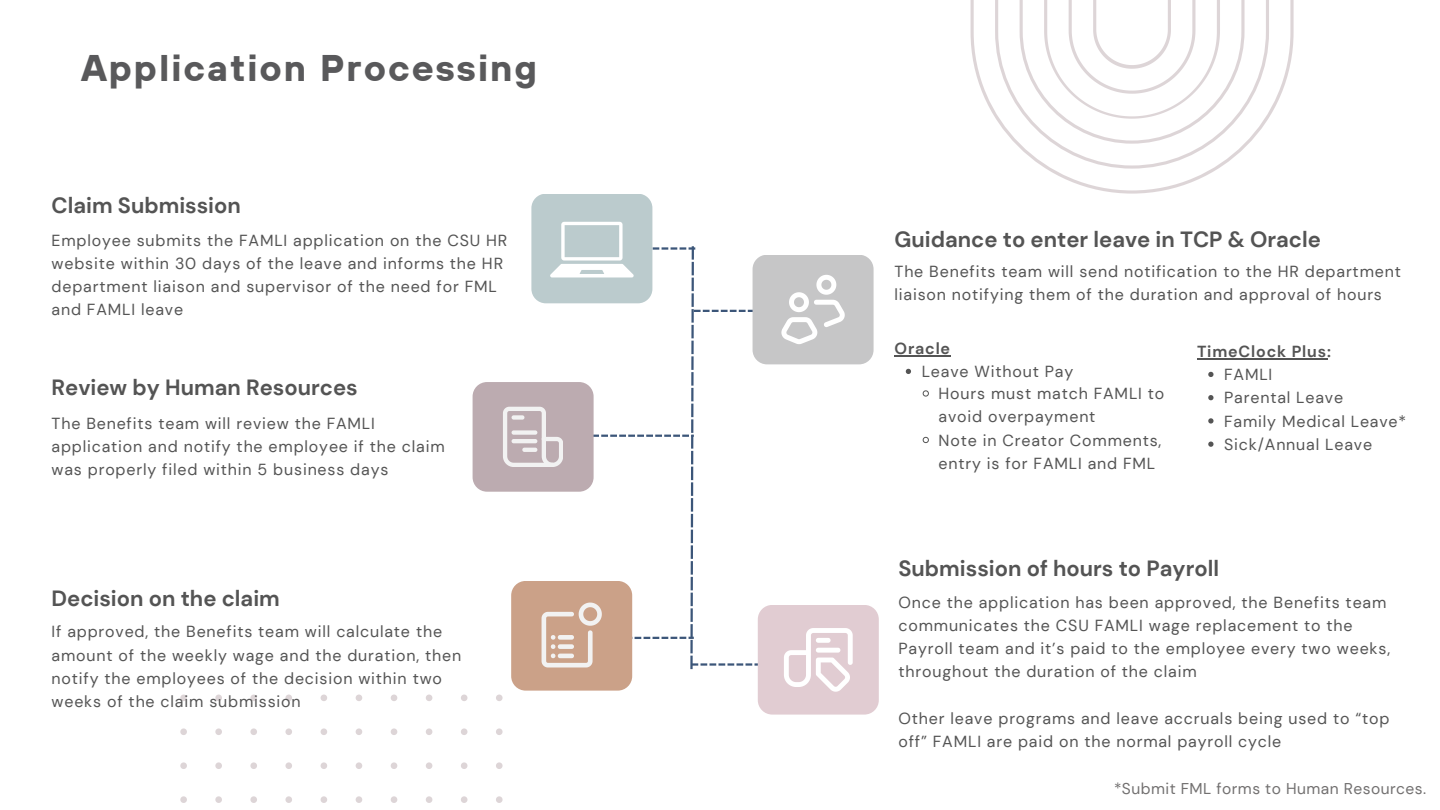
<style>
.page{position:relative;width:1440px;height:810px;background:#fff}
.page>*{position:absolute;margin:0;border:0;box-sizing:border-box;transform-origin:0 0}
.t1{font:700 37px "TT Hoves";letter-spacing:.055em;color:#59595b}
.t2{font:700 22px "DM Sans";color:#545454}
.t3{font:16px/23.2px "DM Sans";letter-spacing:.05em;color:#545454}
.t4{font:700 16px "DM Sans";letter-spacing:.05em;color:#545454}
.t5{font:15.6px "DM Sans";letter-spacing:.03em;color:#727070}
</style>
<div class="page">
<svg style="left:971px;top:0;width:323px;height:194px"></svg>
<hr style="left:691px;top:372px;width:3px;height:14px;background:#3c5679">
<hr style="left:691px;top:356px;width:3px;height:14px;background:#3c5679">
<div style="left:531px;top:194px;width:121px;height:109px;background:#bbcbcd;border-radius:14px"></div>
<div style="left:753px;top:255px;width:121px;height:109px;background:#c6c6c7;border-radius:14px"></div>
<div style="left:473px;top:382px;width:121px;height:110px;background:#bcabb0;border-radius:14px"></div>
<div style="left:758px;top:605px;width:121px;height:110px;background:#e1ccd2;border-radius:14px"></div>
<svg style="left:545px;top:222px;width:300px;height:132px"></svg>
<hr style="left:1197px;top:358px;width:130px;height:2px;background:#545454">
<svg style="left:1208px;top:372px;width:6px;height:5px"></svg>
<svg style="left:1208px;top:395px;width:6px;height:5px"></svg>
<svg style="left:1208px;top:418px;width:6px;height:6px"></svg>
<svg style="left:1208px;top:442px;width:6px;height:5px"></svg>
<hr style="left:895px;top:355px;width:56px;height:2px;background:#545454">
<svg style="left:906px;top:369px;width:5px;height:5px"></svg>
<svg style="left:180px;top:388px;width:673px;height:415px"></svg>
<svg style="left:922px;top:390px;width:7px;height:7px"></svg>
<svg style="left:922px;top:436px;width:7px;height:8px"></svg>
<p class="t1" style="left:81px;top:44px;width:458px">Application Processing</p>
<p class="t2" style="left:52px;top:192px;width:191px">Claim Submission</p>
<p class="t3" style="left:52px;top:228px;width:457px">Employee submits the FAMLI application on the CSU HR website within 30 days of the leave and informs the HR department liaison and supervisor of the need for FML and FAMLI leave</p>
<p class="t2" style="left:52px;top:374px;width:308px">Review by Human Resources</p>
<p class="t3" style="left:52px;top:412px;width:395px">The Benefits team will review the FAMLI application and notify the employee if the claim was properly filed within 5 business days</p>
<p class="t2" style="left:52px;top:584px;width:230px">Decision on the claim</p>
<p class="t3" style="left:52px;top:620px;width:411px">If approved, the Benefits team will calculate the amount of the weekly wage and the duration, then notify the employees of the decision within two weeks of the claim submission</p>
<p class="t2" style="left:895px;top:225px;width:428px">Guidance to enter leave in TCP &amp; Oracle</p>
<p class="t3" style="left:895px;top:260px;width:508px">The Benefits team will send notification to the HR department liaison notifying them of the duration and approval of hours</p>
<p class="t4" style="left:895px;top:338px;width:57px">Oracle</p>
<p class="t3" style="left:922px;top:360px;width:153px">Leave Without Pay</p>
<p class="t3" style="left:939px;top:382px;width:227px">Hours must match FAMLI to avoid overpayment</p>
<p class="t3" style="left:939px;top:429px;width:224px">Note in Creator Comments, entry is for FAMLI and FML</p>
<p class="t4" style="left:1197px;top:341px;width:135px">TimeClock Plus:</p>
<p class="t3" style="left:1224px;top:363px;width:50px">FAMLI</p>
<p class="t3" style="left:1224px;top:386px;width:121px">Parental Leave</p>
<p class="t3" style="left:1224px;top:409px;width:183px">Family Medical Leave*</p>
<p class="t3" style="left:1224px;top:433px;width:149px">Sick/Annual Leave</p>
<p class="t2" style="left:898px;top:555px;width:322px">Submission of hours to Payroll</p>
<p class="t3" style="left:898px;top:591px;width:493px">Once the application has been approved, the Benefits team communicates the CSU FAMLI wage replacement to the Payroll team and it’s paid to the employee every two weeks, throughout the duration of the claim</p>
<p class="t3" style="left:898px;top:707px;width:493px">Other leave programs and leave accruals being used to “top off” FAMLI are paid on the normal payroll cycle</p>
<p class="t5" style="left:1114px;top:779px;width:314px">*Submit FML forms to Human Resources.</p>
</div>
